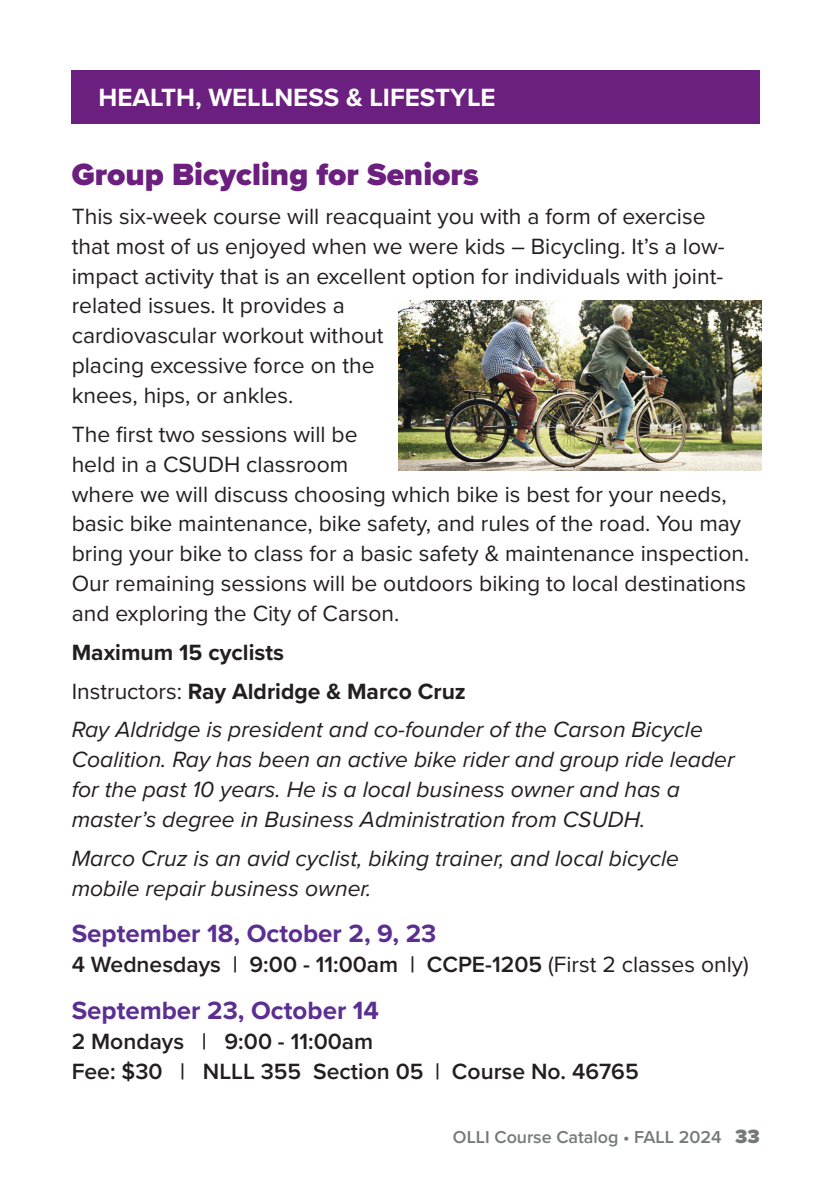
<style>
.page{position:relative;width:830px;height:1188px;background:#fff}
.page>*{position:absolute;margin:0;border:0;box-sizing:border-box;transform-origin:0 0}
.Class_Name{font:900 31.8px "Proxima Nova";color:#6b1f7e}
.Date{font:700 25.8px "Proxima Nova";color:#5b2e91}
.section_header{font:700 25.8px "Proxima Nova";color:#fff}
.body_copy{font:22.95px/29.8px "Proxima Nova";color:#231f20}
.body_copy-2{font:italic 22.95px/29.8px "Proxima Nova";color:#231f20}
.Date-2{font:600 22.95px/29.8px "Proxima Nova";color:#231f20}
.body_copy-3{font:700 22.95px "Proxima Nova";color:#231f20}
.body_copy-4{font:600 17.85px "Proxima Nova";color:#76797a}
.s1{font-weight:400}
.s2{font-weight:900;font-size:19.95px}
</style>
<div class="page">
<div style="left:72px;top:70px;width:687px;height:54px;background:#6b1f7e"></div>
<img style="left:398px;top:300px;width:363px;height:170px">
<p class="section_header" style="left:99px;top:78px;width:398px">HEALTH, WELLNESS &amp; LIFESTYLE</p>
<p class="Class_Name" style="left:72px;top:151px;width:408px">Group Bicycling for Seniors</p>
<p class="body_copy" style="left:72px;top:200px;width:654px">This six-week course will reacquaint you with a form of exercise that most of us enjoyed when we were kids – Bicycling. It’s a low&shy;impact activity that is an excellent option for individuals with joint&shy;related issues. It provides a<br>cardiovascular workout without<br>placing excessive force on the<br>knees, hips, or ankles.</p>
<p class="body_copy" style="left:72px;top:418px;width:679px">The first two sessions will be<br>held in a CSUDH classroom<br>where we will discuss choosing which bike is best for your needs, basic bike maintenance, bike safety, and rules of the road. You may bring your bike to class for a basic safety &amp; maintenance inspection.<br>Our remaining sessions will be outdoors biking to local destinations and exploring the City of Carson.</p>
<p class="body_copy-3" style="left:72px;top:635px;width:214px">Maximum 15 cyclists</p>
<p class="body_copy-3" style="left:72px;top:674px;width:396px"><span class="s1">Instructors:</span> Ray Aldridge &amp; Marco Cruz</p>
<p class="body_copy-2" style="left:72px;top:714px;width:664px">Ray Aldridge is president and co-founder of the Carson Bicycle Coalition. Ray has been an active bike rider and group ride leader for the past 10 years. He is a local business owner and has a master’s degree in Business Administration from CSUDH.</p>
<p class="body_copy-2" style="left:72px;top:842px;width:609px">Marco Cruz is an avid cyclist, biking trainer, and local bicycle mobile repair business owner.</p>
<p class="Date" style="left:72px;top:914px;width:366px">September 18, October 2, 9, 23</p>
<p class="Date-2" style="left:72px;top:949px;width:678px">4 Wednesdays | 9:00 - 11:00am | CCPE-1205 <span class="s1">(First 2 classes only)</span></p>
<p class="Date" style="left:72px;top:991px;width:309px">September 23, October 14</p>
<p class="Date-2" style="left:72px;top:1026px;width:568px">2 Mondays | 9:00 - 11:00am<br>Fee: $30 | NLLL 355 Section 05 | Course No. 46765</p>
<p class="body_copy-4" style="left:453px;top:1124px;width:308px">OLLI Course Catalog • FALL 2024 <span class="s2">33</span></p>
</div>
